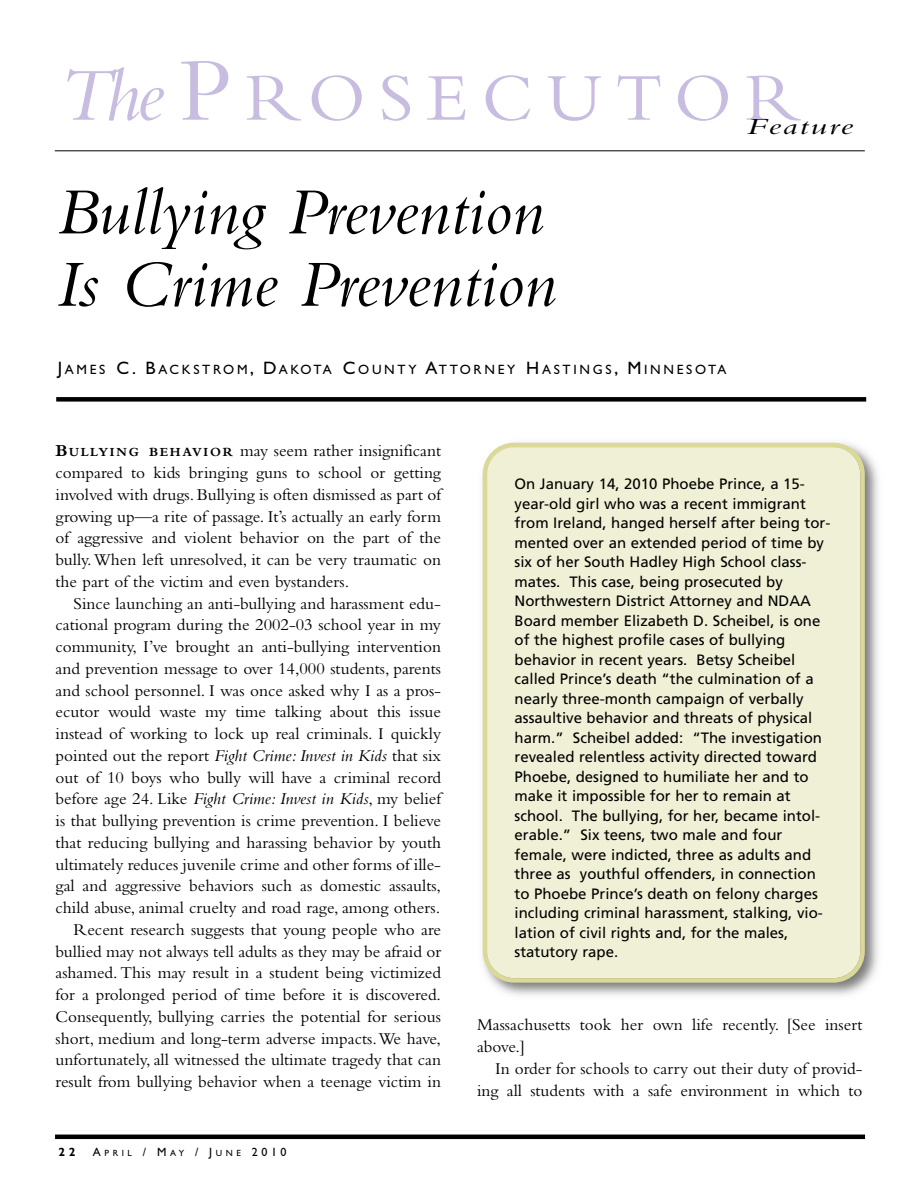
<style>
.page{position:relative;width:918px;height:1188px;background:#fff}
.page>*{position:absolute;margin:0;border:0;box-sizing:border-box;transform-origin:0 0}
.t1{font:69.75px "Bembo";letter-spacing:.195em;color:#c8bde0}
.t2{font:italic 68.7px/72.3px "Bembo";color:#000}
.t3{font:italic 24px "Bembo";letter-spacing:.05em;color:#000;scale:1.5 1}
.t4{font:17.25px/21.8px "Bembo";color:#000;text-align:right}
.t5{font:15px/19.5px "Frutiger";color:#000}
.t6{font:13.5px "Gill Sans";letter-spacing:.2em;color:#000}
.t7{font:12px "Gill Sans";color:#000}
.t8{font:700 12px "Gill Sans";color:#000}
.s1{font-style:italic;font-size:78px}
.s2{font-size:93px}
.s3{font-size:18px}
.s4{font-weight:700}
.s5{font-weight:700;font-size:12.9px}
.s6{font-style:italic}
.s7{font-size:9px}
</style>
<div class="page">
<hr style="left:55px;top:1135px;width:810px;height:4px;background:#000">
<hr style="left:55px;top:150px;width:810px;height:1px;background:#000">
<div style="left:56px;top:397px;width:810px;height:5px;background:#000"></div>
<img style="left:482px;top:442px;width:397px;height:554px">
<div style="left:483px;top:443px;width:382px;height:540px;background:#f0f0d6"></div>
<h1 class="t1" style="left:58px;top:74px;width:745px"><span class="s1">The</span><span class="s2">P</span>ROSECUTOR</h1>
<h3 class="t3" style="left:746px;top:118px;width:73px">Feature</h3>
<h2 class="t2" style="left:56px;top:182px;width:502px">Bullying Prevention<br>Is Crime Prevention</h2>
<p class="t6" style="left:58px;top:362px;width:670px"><span class="s3">J</span>AMES <span class="s3">C. B</span>ACKSTROM<span class="s3">, D</span>AKOTA <span class="s3">C</span>OUNTY <span class="s3">A</span>TTORNEY <span class="s3">H</span>ASTINGS<span class="s3">, M</span>INNESOTA</p>
<p class="t4" style="left:56px;top:442px;width:387px;text-align:justify"><span class="s4">B</span><span class="s5">ULLYING BEHAVIOR</span> may seem rather insignificant compared to kids bringing guns to school or getting involved with drugs.Bullying is often dismissed as part of growing up—a rite of passage. It’s actually an early form of aggressive and violent behavior on the part of the bully.When left unresolved, it can be very traumatic on the part of the victim and even bystanders.</p>
<p class="t4" style="left:56px;top:594px;width:387px">Since launching an anti-bullying and harassment edu&shy;cational program during the 2002-03 school year in my community, I’ve brought an anti-bullying intervention and prevention message to over 14,000 students, parents and school personnel. I was once asked why I as a pros&shy;ecutor would waste my time talking about this issue instead of working to lock up real criminals. I quickly pointed out the report <span class="s6">Fight Crime: Invest in Kids</span> that six out of 10 boys who bully will have a criminal record before age 24. Like <span class="s6">Fight Crime: Invest in Kids</span>, my belief is that bullying prevention is crime prevention. I believe that reducing bullying and harassing behavior by youth ultimately reduces juvenile crime and other forms of ille&shy;gal and aggressive behaviors such as domestic assaults, child abuse, animal cruelty and road rage, among others.<br>Recent research suggests that young people who are bullied may not always tell adults as they may be afraid or ashamed. This may result in a student being victimized for a prolonged period of time before it is discovered.<br>Consequently, bullying carries the potential for serious short, medium and long-term adverse impacts.We have, unfortunately, all witnessed the ultimate tragedy that can result from bullying behavior when a teenage victim in</p>
<p class="t8" style="left:58px;top:1147px;width:19px">2 2</p>
<p class="t7" style="left:93px;top:1144px;width:195px">A<span class="s7">PRIL</span> / M<span class="s7">AY</span> / J<span class="s7">UNE</span> 2010</p>
<p class="t5" style="left:515px;top:476px;width:317px">On January 14, 2010 Phoebe Prince, a 15- year-old girl who was a recent immigrant from Ireland, hanged herself after being tor&shy;mented over an extended period of time by six of her South Hadley High School class&shy;mates. This case, being prosecuted by Northwestern District Attorney and NDAA Board member Elizabeth D. Scheibel, is one of the highest profile cases of bullying behavior in recent years. Betsy Scheibel called Prince’s death “the culmination of a nearly three-month campaign of verbally assaultive behavior and threats of physical harm.” Scheibel added: “The investigation revealed relentless activity directed toward Phoebe, designed to humiliate her and to make it impossible for her to remain at school. The bullying, for her, became intol&shy;erable.” Six teens, two male and four female, were indicted, three as adults and three as youthful offenders, in connection to Phoebe Prince’s death on felony charges including criminal harassment, stalking, vio&shy;lation of civil rights and, for the males, statutory rape.</p>
<p class="t4" style="left:477px;top:1016px;width:387px;text-align:left">Massachusetts took her own life recently. [See insert above.]</p>
<p class="t4" style="left:477px;top:1059px;width:387px">In order for schools to carry out their duty of provid&shy;ing all students with a safe environment in which to</p>
</div>
